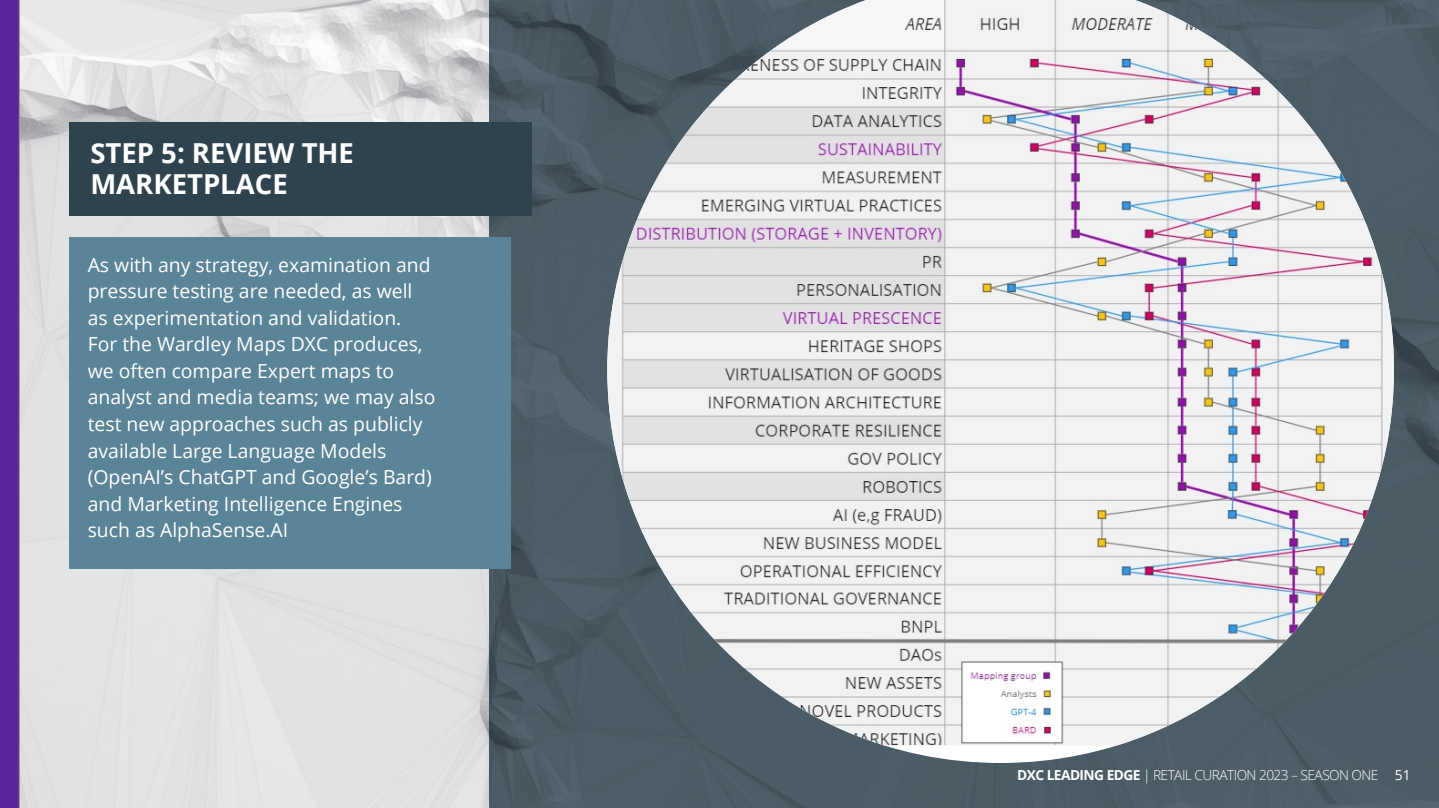
<style>
.page{position:relative;width:1439px;height:808px;background:#fff}
.page>*{position:absolute;margin:0;border:0;box-sizing:border-box;transform-origin:0 0}
.Body_text{font:700 27.5px/31.2px "Open Sans";color:#fff}
.Body_text-2{font:19.38px/26.5px "Open Sans";color:#fff}
.t1{font:300 13.75px "Open Sans";letter-spacing:-.04em;color:#fff}
.s1{font-weight:700}
.s2{font-weight:400}
</style>
<div class="page">
<img style="left:19px;top:0;width:470px;height:808px">
<div style="left:489px;top:0;width:950px;height:808px;background:#4c5c66"></div>
<svg style="left:705px;top:745px;width:601px;height:18px"></svg>
<img style="left:607px;top:0;width:787px;height:745px">
<div style="left:69px;top:122px;width:462px;height:94px;background:#2e434d"></div>
<div style="left:69px;top:237px;width:441px;height:332px;background:#5a8497"></div>
<div style="left:0;top:0;width:19px;height:808px;background:#5e249e"></div>
<p class="Body_text" style="left:90px;top:136px;width:265px">STEP 5: REVIEW THE<br>MARKETPLACE</p>
<p class="Body_text-2" style="left:88px;top:251px;width:349px">As with any strategy, examination and pressure testing are needed, as well as experimentation and validation.<br>For the Wardley Maps DXC produces, we often compare Expert maps to analyst and media teams; we may also test new approaches such as publicly available Large Language Models (OpenAI’s ChatGPT and Google’s Bard) and Marketing Intelligence Engines such as AlphaSense.AI</p>
<p class="t1" style="left:1017px;top:765px;width:395px"><span class="s1">DXC LEADING EDGE</span> | RETAIL CURATION 2023 – SEASON ONE <span class="s2">51</span></p>
</div>
